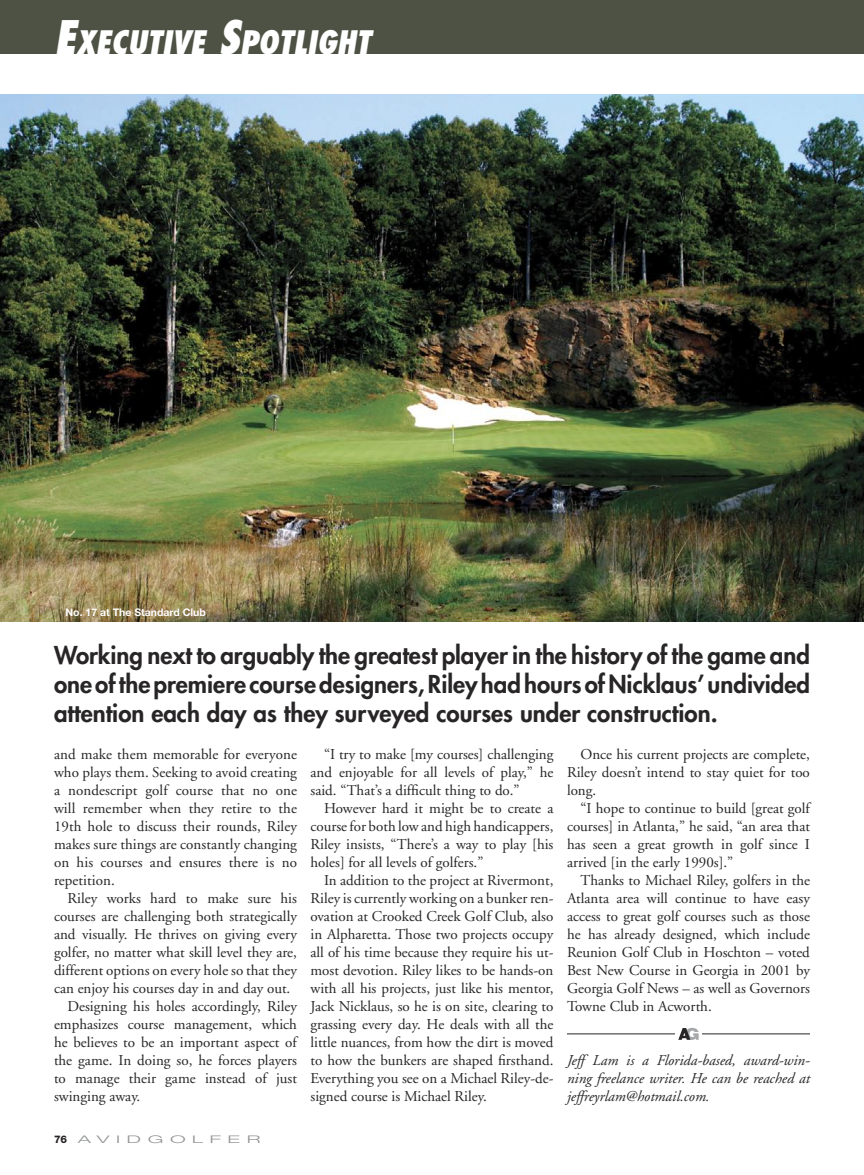
<style>
.page{position:relative;width:864px;height:1175px;background:#fff}
.page>*{position:absolute;margin:0;border:0;box-sizing:border-box;transform-origin:0 0}
.t1{font:italic 800 condensed 31.5px "Futura";letter-spacing:-.005em;color:#fff}
.t2{font:800 24px/28.8px "Futura";color:#272525;text-align:justify}
.t3{font:15px/18px "Adobe Garamond";color:#272525;text-align:justify}
.t4{font:italic 15px/18px "Adobe Garamond";color:#272525;text-align:justify}
.t5{font:700 10.5px "Helvetica Neue";color:#fff}
.t6{font:300 expanded 10.5px "Helvetica Neue";letter-spacing:.36em;color:#929496;scale:1.75 1}
.s1{font-size:45px}
.s2{font-weight:800;font-stretch:normal;color:#272525}
</style>
<div class="page">
<div style="left:0;top:0;width:864px;height:54px;background:#4d5244"></div>
<hr style="left:567px;top:1033px;width:243px;height:1px;background:#272525">
<div style="left:675px;top:1027px;width:27px;height:13px;background:#fff"></div>
<svg style="left:678px;top:1027px;width:21px;height:13px"></svg>
<img style="left:0;top:94px;width:864px;height:527px">
<p class="t1" style="left:54px;top:23px;width:318px"><span class="s1">E</span>XECUTIVE <span class="s1">S</span>POTLIGHT</p>
<p class="t5" style="left:66px;top:605px;width:142px">No. 17 at The Standard Club</p>
<p class="t2" style="left:54px;top:640px;width:758px">Working next to arguably the greatest player in the history of the game and one of the premiere course designers, Riley had hours of Nicklaus’ undivided attention each day as they surveyed courses under construction.</p>
<p class="t3" style="left:54px;top:745px;width:245px">and make them memorable for everyone who plays them. Seeking to avoid creating a nondescript golf course that no one will remember when they retire to the 19th hole to discuss their rounds, Riley makes sure things are constantly changing on his courses and ensures there is no repetition.</p>
<p class="t3" style="left:54px;top:889px;width:245px;text-indent:14px">Riley works hard to make sure his courses are challenging both strategically and visually. He thrives on giving every golfer, no matter what skill level they are, different options on every hole so that they can enjoy his courses day in and day out.</p>
<p class="t3" style="left:54px;top:997px;width:245px;text-indent:14px">Designing his holes accordingly, Riley emphasizes course management, which he believes to be an important aspect of the game. In doing so, he forces players to manage their game instead of just swinging away.</p>
<p class="t3" style="left:310px;top:745px;width:244px;text-indent:14px">“I try to make [my courses] challenging and enjoyable for all levels of play,” he said. “That’s a difficult thing to do.”</p>
<p class="t3" style="left:310px;top:799px;width:244px;text-indent:14px">However hard it might be to create a course for both low and high handicappers, Riley insists, “There’s a way to play [his holes] for all levels of golfers.”</p>
<p class="t3" style="left:310px;top:871px;width:245px;text-indent:14px">In addition to the project at Rivermont, Riley is currently working on a bunker ren&shy;ovation at Crooked Creek Golf Club, also in Alpharetta. Those two projects occupy all of his time because they require his ut&shy;most devotion. Riley likes to be hands-on with all his projects, just like his mentor, Jack Nicklaus, so he is on site, clearing to grassing every day. He deals with all the little nuances, from how the dirt is moved to how the bunkers are shaped firsthand.<br>Everything you see on a Michael Riley-de&shy;signed course is Michael Riley.</p>
<p class="t3" style="left:567px;top:745px;width:244px;text-indent:14px">Once his current projects are complete, Riley doesn’t intend to stay quiet for too long.</p>
<p class="t3" style="left:567px;top:799px;width:245px;text-indent:14px">“I hope to continue to build [great golf courses] in Atlanta,” he said, “an area that has seen a great growth in golf since I arrived [in the early 1990s].”</p>
<p class="t3" style="left:567px;top:871px;width:245px;text-indent:14px">Thanks to Michael Riley, golfers in the Atlanta area will continue to have easy access to great golf courses such as those he has already designed, which include Reunion Golf Club in Hoschton – voted Best New Course in Georgia in 2001 by Georgia Golf News – as well as Governors Towne Club in Acworth.</p>
<p class="t4" style="left:567px;top:1051px;width:245px">Jeff Lam is a Florida-based, award-win&shy;ning freelance writer. He can be reached at jeffreyrlam@hotmail.com.</p>
<p class="t6" style="left:54px;top:1132px;width:119px"><span class="s2">76</span> AVIDGOLFER</p>
</div>
